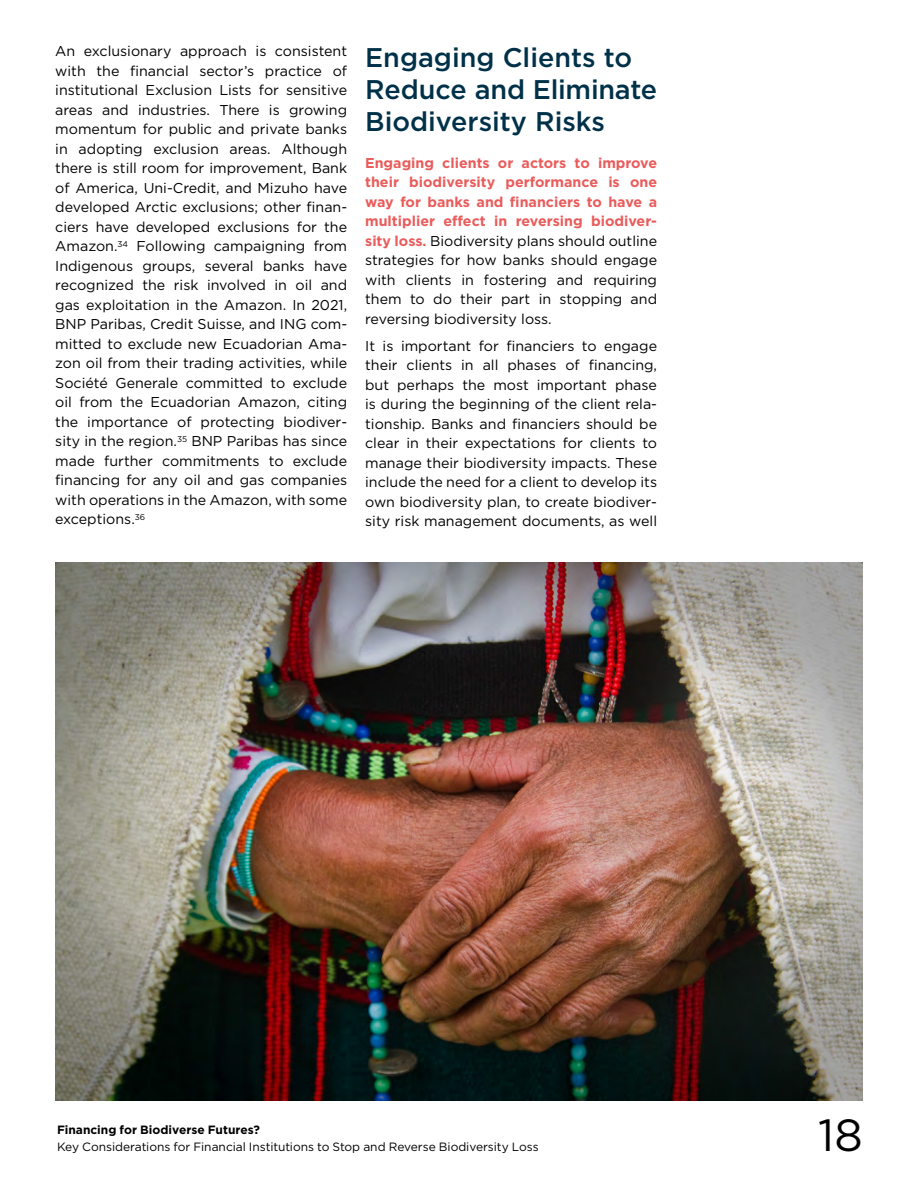
<style>
.page{position:relative;width:918px;height:1188px;background:#fff}
.page>*{position:absolute;margin:0;border:0;box-sizing:border-box;transform-origin:0 0}
.t1{font:45px "Gotham";color:#000}
.Subtitle{font:500 27px/32.4px "Gotham";color:#003149}
.Body{font:14.25px/19.5px "Gotham";color:#000;text-align:justify}
.t2{font:12px "Gotham";letter-spacing:-.01em;color:#000}
.t3{font:700 12px "Gotham";color:#000}
.s1{font-weight:700;color:#e95c5b}
</style>
<div class="page">
<img style="left:55px;top:563px;width:808px;height:538px">
<p class="Body" style="left:55px;top:41px;width:293px">An exclusionary approach is consistent with the financial sector’s practice of institutional Exclusion Lists for sensitive areas and industries. There is growing momentum for public and private banks in adopting exclusion areas. Although there is still room for improvement, Bank of America, Uni-Credit, and Mizuho have developed Arctic exclusions; other finan&shy;ciers have developed exclusions for the Amazon.<sup>34</sup> Following campaigning from Indigenous groups, several banks have recognized the risk involved in oil and gas exploitation in the Amazon. In 2021, BNP Paribas, Credit Suisse, and ING com&shy;mitted to exclude new Ecuadorian Ama&shy;zon oil from their trading activities, while Société Generale committed to exclude oil from the Ecuadorian Amazon, citing the importance of protecting biodiver&shy;sity in the region.<sup>35</sup> BNP Paribas has since made further commitments to exclude financing for any oil and gas companies with operations in the Amazon, with some exceptions.<sup>36</sup></p>
<p class="Subtitle" style="left:365px;top:41px;width:293px">Engaging Clients to<br>Reduce and Eliminate<br>Biodiversity Risks</p>
<p class="Body" style="left:365px;top:153px;width:293px"><span class="s1">Engaging clients or actors to improve their biodiversity performance is one way for banks and financiers to have a multiplier effect in reversing biodiver&shy;sity loss.</span> Biodiversity plans should outline strategies for how banks should engage with clients in fostering and requiring them to do their part in stopping and reversing biodiversity loss.</p>
<p class="Body" style="left:365px;top:336px;width:293px">It is important for financiers to engage their clients in all phases of financing, but perhaps the most important phase is during the beginning of the client rela&shy;tionship. Banks and financiers should be clear in their expectations for clients to manage their biodiversity impacts. These include the need for a client to develop its own biodiversity plan, to create biodiver&shy;sity risk management documents, as well</p>
<p class="t3" style="left:57px;top:1122px;width:205px">Financing for Biodiverse Futures?</p>
<p class="t2" style="left:57px;top:1139px;width:483px">Key Considerations for Financial Institutions to Stop and Reverse Biodiversity Loss</p>
<h1 class="t1" style="left:818px;top:1106px;width:46px">18</h1>
</div>
